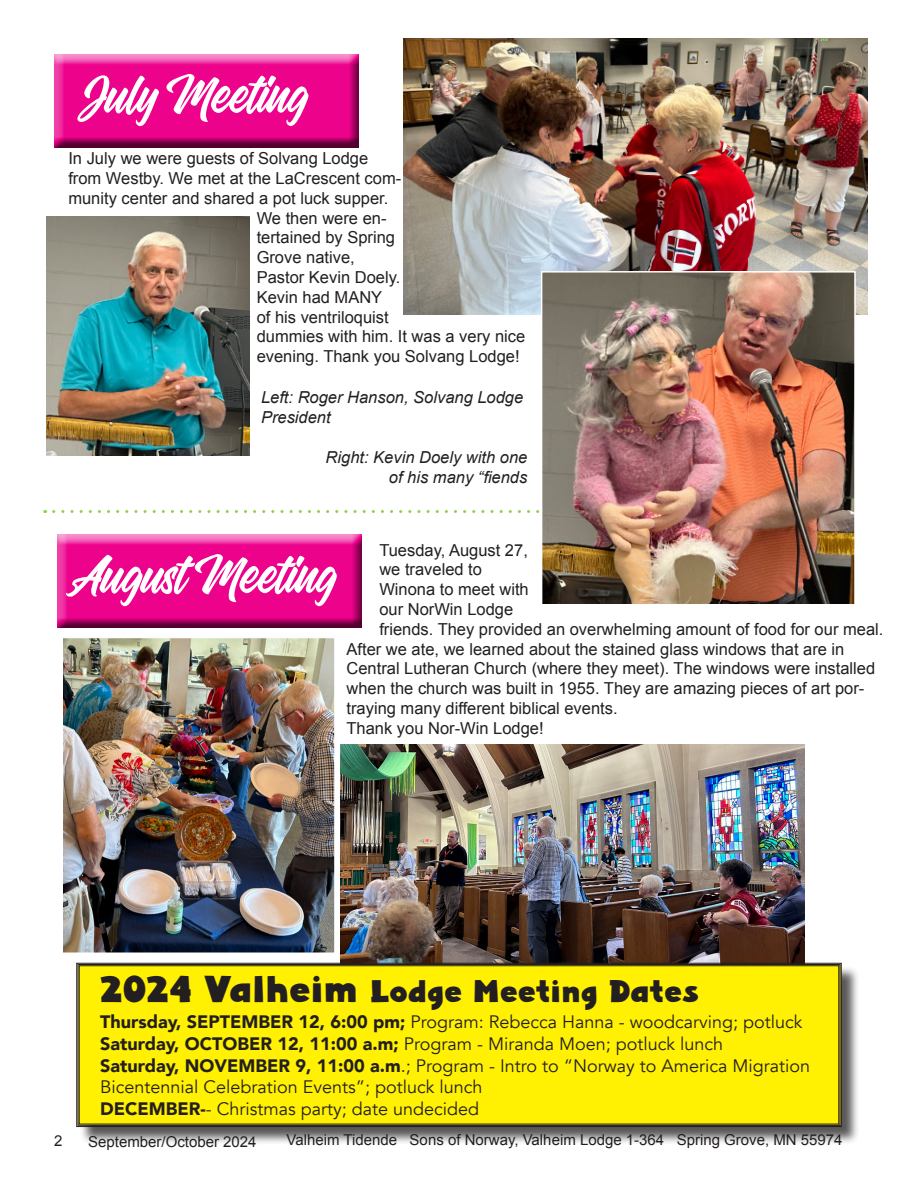
<style>
.page{position:relative;width:918px;height:1188px;background:#fff}
.page>*{position:absolute;margin:0;border:0;box-sizing:border-box;transform-origin:0 0}
.t1{font:54px "Manchester Script";color:#fff}
.t2{font:31.5px "Nordic Tale Font";color:#231f20}
.t3{font:18px/21.6px "Avenir";color:#231f20}
.t4{font:16.5px/19.8px "Arial";color:#231f20}
.t5{font:italic 16.5px/19.8px "Arial";color:#231f20}
.t6{font:15px "Arial";color:#231f20}
.s1{font-size:37.5px}
.s2{font-weight:900}
</style>
<div class="page">
<svg style="left:54px;top:510px;width:486px;height:3px"></svg>
<div style="left:54px;top:534px;width:310px;height:95px;background:#231f20;opacity:.75"></div>
<div style="left:50px;top:54px;width:311px;height:94px;background:#231f20;opacity:.75"></div>
<img style="left:403px;top:39px;width:465px;height:276px">
<img style="left:544px;top:274px;width:309px;height:328px">
<div style="left:541px;top:271px;width:315px;height:334px;border:2px solid #fff"></div>
<img style="left:47px;top:216px;width:202px;height:239px">
<img style="left:340px;top:744px;width:465px;height:219px">
<img style="left:64px;top:640px;width:269px;height:311px">
<div style="left:61px;top:637px;width:275px;height:317px;border:2px solid #fff"></div>
<div style="left:79px;top:965px;width:781px;height:180px;background:#231f20;opacity:.75"></div>
<div style="left:76px;top:963px;width:766px;height:164px;background:#fff101"></div>
<div style="left:78px;top:964px;width:762px;height:162px;border:1px solid #231f20"></div>
<div style="left:79px;top:965px;width:760px;height:159px;border:1px solid #231f20"></div>
<p class="t1" style="left:77px;top:65px;width:231px">July Meeting</p>
<p class="t4" style="left:68px;top:149px;width:301px">In July we were guests of Solvang Lodge</p>
<p class="t4" style="left:68px;top:169px;width:334px">from Westby. We met at the LaCrescent com-</p>
<p class="t4" style="left:68px;top:188px;width:322px">munity center and shared a pot luck supper.</p>
<p class="t4" style="left:257px;top:208px;width:131px">We then were en-</p>
<p class="t4" style="left:257px;top:228px;width:140px">tertained by Spring</p>
<p class="t4" style="left:257px;top:248px;width:100px">Grove native,</p>
<p class="t4" style="left:257px;top:268px;width:145px">Pastor Kevin Doely.</p>
<p class="t4" style="left:257px;top:287px;width:127px">Kevin had MANY</p>
<p class="t4" style="left:257px;top:307px;width:134px">of his ventriloquist</p>
<p class="t4" style="left:257px;top:327px;width:270px">dummies with him. It was a very nice</p>
<p class="t4" style="left:257px;top:347px;width:264px">evening. Thank you Solvang Lodge!</p>
<p class="t5" style="left:261px;top:388px;width:264px">Left: Roger Hanson, Solvang Lodge<br>President</p>
<p class="t5" style="left:326px;top:447px;width:203px">Right: Kevin Doely with one</p>
<p class="t5" style="left:389px;top:467px;width:140px">of his many “fiends</p>
<p class="t1" style="left:66px;top:545px;width:270px">August Meeting</p>
<p class="t4" style="left:379px;top:540px;width:150px">Tuesday, August 27, we traveled to</p>
<p class="t4" style="left:379px;top:580px;width:151px">Winona to meet with</p>
<p class="t4" style="left:379px;top:599px;width:135px">our NorWin Lodge</p>
<p class="t4" style="left:379px;top:619px;width:506px">friends. They provided an overwhelming amount of food for our meal.</p>
<p class="t4" style="left:346px;top:639px;width:500px">After we ate, we learned about the stained glass windows that are in</p>
<p class="t4" style="left:346px;top:659px;width:530px">Central Lutheran Church (where they meet). The windows were installed</p>
<p class="t4" style="left:346px;top:679px;width:519px">when the church was built in 1955. They are amazing pieces of art por-</p>
<p class="t4" style="left:346px;top:698px;width:273px">traying many different biblical events.</p>
<p class="t4" style="left:346px;top:718px;width:199px">Thank you Nor-Win Lodge!</p>
<p class="t2" style="left:100px;top:976px;width:600px"><span class="s1">2024 Valheim</span> Lodge Meeting Dates</p>
<p class="t3" style="left:100px;top:1012px;width:704px"><span class="s2">Thursday, SEPTEMBER 12, 6:00 pm;</span> Program: Rebecca Hanna - woodcarving; potluck</p>
<p class="t3" style="left:100px;top:1033px;width:624px"><span class="s2">Saturday, OCTOBER 12, 11:00 a.m;</span> Program - Miranda Moen; potluck lunch</p>
<p class="t3" style="left:100px;top:1055px;width:711px"><span class="s2">Saturday, NOVEMBER 9, 11:00 a.m</span>.; Program - Intro to “Norway to America Migration<br>Bicentennial Celebration Events”; potluck lunch</p>
<p class="t3" style="left:100px;top:1098px;width:380px"><span class="s2">DECEMBER-</span>- Christmas party; date undecided</p>
<p class="t6" style="left:54px;top:1131px;width:10px">2</p>
<p class="t6" style="left:88px;top:1132px;width:170px">September/October 2024</p>
<p class="t6" style="left:287px;top:1130px;width:558px">Valheim Tidende Sons of Norway, Valheim Lodge 1-364 Spring Grove, MN 55974</p>
</div>
